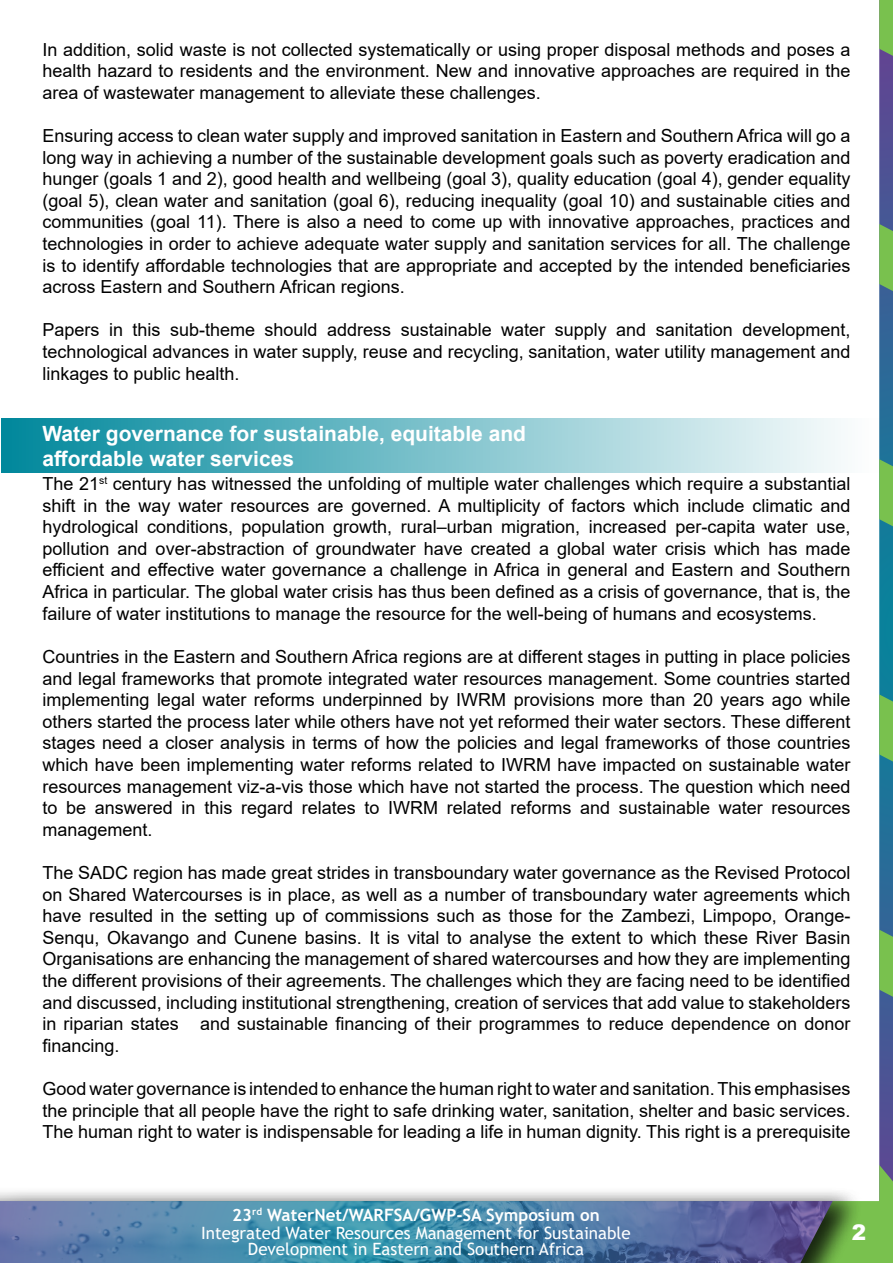
<style>
.page{position:relative;width:893px;height:1263px;background:#fff}
.page>*{position:absolute;margin:0;border:0;box-sizing:border-box;transform-origin:0 0}
.t1{font:900 21.45px "Arial";color:#fff}
.t2{font:700 21px/25.2px "Arial";color:#fff}
.t3{font:18px/21.6px "Arial";color:#000;text-align:justify}
.t4{font:16.95px/17.2px "Trebuchet MS";color:#fff;text-align:center}
.s1{font-weight:700}
</style>
<div class="page">
<svg style="left:879px;top:0;width:14px;height:1201px;background:#4a8087"></svg>
<div style="left:863px;top:1201px;width:30px;height:62px;background:#79c14e"></div>
<div style="left:0;top:1186px;width:863px;height:77px;background:#000;opacity:.75"></div>
<img style="left:0;top:1201px;width:832px;height:62px">
<div style="left:1px;top:418px;width:878px;height:55px;background:linear-gradient(to right,#00879b,#fffefe)"></div>
<p class="t3" style="left:43px;top:38px;width:809px">In addition, solid waste is not collected systematically or using proper disposal methods and poses a health hazard to residents and the environment. New and innovative approaches are required in the area of wastewater management to alleviate these challenges.</p>
<p class="t3" style="left:43px;top:125px;width:809px">Ensuring access to clean water supply and improved sanitation in Eastern and Southern Africa will go a long way in achieving a number of the sustainable development goals such as poverty eradication and hunger (goals 1 and 2), good health and wellbeing (goal 3), quality education (goal 4), gender equality (goal 5), clean water and sanitation (goal 6), reducing inequality (goal 10) and sustainable cities and communities (goal 11). There is also a need to come up with innovative approaches, practices and technologies in order to achieve adequate water supply and sanitation services for all. The challenge is to identify affordable technologies that are appropriate and accepted by the intended beneficiaries across Eastern and Southern African regions.</p>
<p class="t3" style="left:43px;top:319px;width:809px">Papers in this sub-theme should address sustainable water supply and sanitation development, technological advances in water supply, reuse and recycling, sanitation, water utility management and linkages to public health.</p>
<p class="t2" style="left:43px;top:421px;width:485px">Water governance for sustainable, equitable and affordable water services</p>
<p class="t3" style="left:43px;top:473px;width:809px">The 21<sup>st</sup> century has witnessed the unfolding of multiple water challenges which require a substantial shift in the way water resources are governed. A multiplicity of factors which include climatic and hydrological conditions, population growth, rural–urban migration, increased per-capita water use, pollution and over-abstraction of groundwater have created a global water crisis which has made efficient and effective water governance a challenge in Africa in general and Eastern and Southern Africa in particular. The global water crisis has thus been defined as a crisis of governance, that is, the failure of water institutions to manage the resource for the well-being of humans and ecosystems.</p>
<p class="t3" style="left:43px;top:646px;width:809px">Countries in the Eastern and Southern Africa regions are at different stages in putting in place policies and legal frameworks that promote integrated water resources management. Some countries started implementing legal water reforms underpinned by IWRM provisions more than 20 years ago while others started the process later while others have not yet reformed their water sectors. These different stages need a closer analysis in terms of how the policies and legal frameworks of those countries which have been implementing water reforms related to IWRM have impacted on sustainable water resources management viz-a-vis those which have not started the process. The question which need to be answered in this regard relates to IWRM related reforms and sustainable water resources management.</p>
<p class="t3" style="left:43px;top:862px;width:809px">The SADC region has made great strides in transboundary water governance as the Revised Protocol on Shared Watercourses is in place, as well as a number of transboundary water agreements which have resulted in the setting up of commissions such as those for the Zambezi, Limpopo, Orange-Senqu, Okavango and Cunene basins. It is vital to analyse the extent to which these River Basin Organisations are enhancing the management of shared watercourses and how they are implementing the different provisions of their agreements. The challenges which they are facing need to be identified and discussed, including institutional strengthening, creation of services that add value to stakeholders in riparian states and sustainable financing of their programmes to reduce dependence on donor financing.</p>
<p class="t3" style="left:43px;top:1078px;width:809px">Good water governance is intended to enhance the human right to water and sanitation. This emphasises the principle that all people have the right to safe drinking water, sanitation, shelter and basic services.<br>The human right to water is indispensable for leading a life in human dignity. This right is a prerequisite</p>
<p class="t4" style="left:201px;top:1206px;width:431px"><span class="s1">23</span><sup>rd</sup> <span class="s1">WaterNet/WARFSA/GWP-SA Symposium on<br></span>Integrated Water Resources Management for Sustainable<br>Development in Eastern and Southern Africa</p>
<p class="t1" style="left:852px;top:1216px;width:16px">2</p>
</div>
